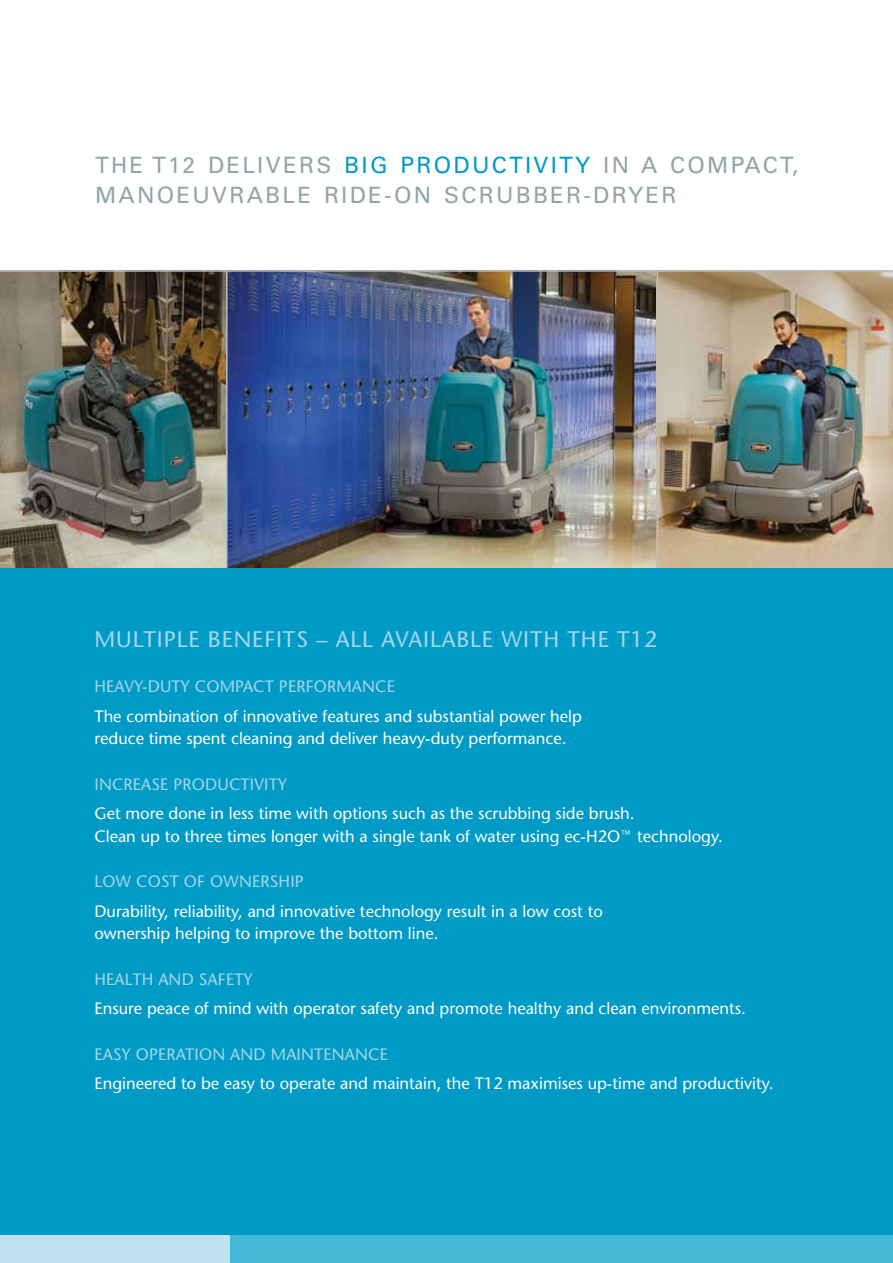
<style>
.page{position:relative;width:893px;height:1263px;background:#fff}
.page>*{position:absolute;margin:0;border:0;box-sizing:border-box;transform-origin:0 0}
.t1{font:22.5px "Univers LT Std";letter-spacing:.1em;color:#91a5a5}
.t2{font:500 22.5px "Stone Sans Std";letter-spacing:.04em;color:#a5d7e9}
.t3{font:22.5px "Univers LT Std";letter-spacing:.1em;color:#009ac7}
.t4{font:500 16.5px/22.5px "Stone Sans Std";color:#fff}
.t5{font:500 16.5px "Stone Sans Std";letter-spacing:.01em;color:#a5d7e9}
.s1{color:#91a5a5}
</style>
<div class="page">
<div style="left:0;top:271px;width:893px;height:992px;background:#009ac7"></div>
<div style="left:216px;top:1236px;width:677px;height:27px;background:#46b9d9"></div>
<div style="left:0;top:1236px;width:230px;height:27px;background:#c1e2ef"></div>
<img style="left:0;top:272px;width:226px;height:296px">
<img style="left:228px;top:272px;width:429px;height:296px">
<img style="left:658px;top:272px;width:235px;height:296px">
<hr style="left:657px;top:271px;width:1px;height:297px;background:#bcbec0">
<hr style="left:226px;top:271px;width:2px;height:297px;background:#bcbec0">
<hr style="left:0;top:270px;width:893px;height:2px;background:#bcbec0">
<h1 class="t1" style="left:95px;top:151px;width:188px">THE T12 DELIVERS</h1>
<h1 class="t3" style="left:344px;top:151px;width:74px">BIG PRO</h1>
<h1 class="t3" style="left:453px;top:151px;width:253px">DU CTIVITY <span class="s1">IN A COMPA</span></h1>
<h1 class="t1" style="left:763px;top:151px;width:37px">CT,</h1>
<h1 class="t1" style="left:95px;top:181px;width:20px">MANOEUVRA</h1>
<h1 class="t1" style="left:265px;top:181px;width:31px">BLE</h1>
<h1 class="t1" style="left:324px;top:181px;width:88px">RIDE-ON</h1>
<h1 class="t1" style="left:444px;top:181px;width:184px">SCRU BBER-DRYER</h1>
<h1 class="t2" style="left:94px;top:625px;width:564px">m ultiple benefits – all available with th e T12</h1>
<p class="t5" style="left:94px;top:677px;width:22px">HEAVY</p>
<p class="t5" style="left:142px;top:677px;width:17px">-DUTY</p>
<p class="t5" style="left:195px;top:677px;width:200px">COMPACT PERFORMANCE</p>
<p class="t4" style="left:94px;top:705px;width:489px">The combination of innovative features and substantial power help reduce time spent cleaning and deliver heavy-duty performance.</p>
<p class="t5" style="left:94px;top:774px;width:48px">INCREASE</p>
<p class="t5" style="left:174px;top:774px;width:76px">PRODUCTIVITY</p>
<p class="t4" style="left:94px;top:802px;width:630px">Get more done in less time with options such as the scrubbing side brush.<br>Clean up to three times longer with a single tank of water using ec-H2O<sup>™</sup> technology.</p>
<p class="t5" style="left:94px;top:872px;width:203px">LOW COST OF OWNERSHIP</p>
<p class="t4" style="left:94px;top:900px;width:510px">Durability, reliability, and innovative technology result in a low cost to ownership helping to improve the bottom line.</p>
<p class="t5" style="left:94px;top:969px;width:22px">HEALT</p>
<p class="t5" style="left:142px;top:969px;width:30px">H AND</p>
<p class="t5" style="left:199px;top:969px;width:10px">SAFETY</p>
<p class="t4" style="left:94px;top:997px;width:653px">Ensure peace of mind with operator safety and promote healthy and clean environments.</p>
<p class="t5" style="left:94px;top:1044px;width:10px">EASY</p>
<p class="t5" style="left:136px;top:1044px;width:108px">OPERATION AND</p>
<p class="t5" style="left:271px;top:1044px;width:27px">MAINTENAN</p>
<p class="t5" style="left:368px;top:1044px;width:19px">CE</p>
<p class="t4" style="left:94px;top:1072px;width:681px">Engineered to be easy to operate and maintain, the T12 maximises up-time and productivity.</p>
</div>
